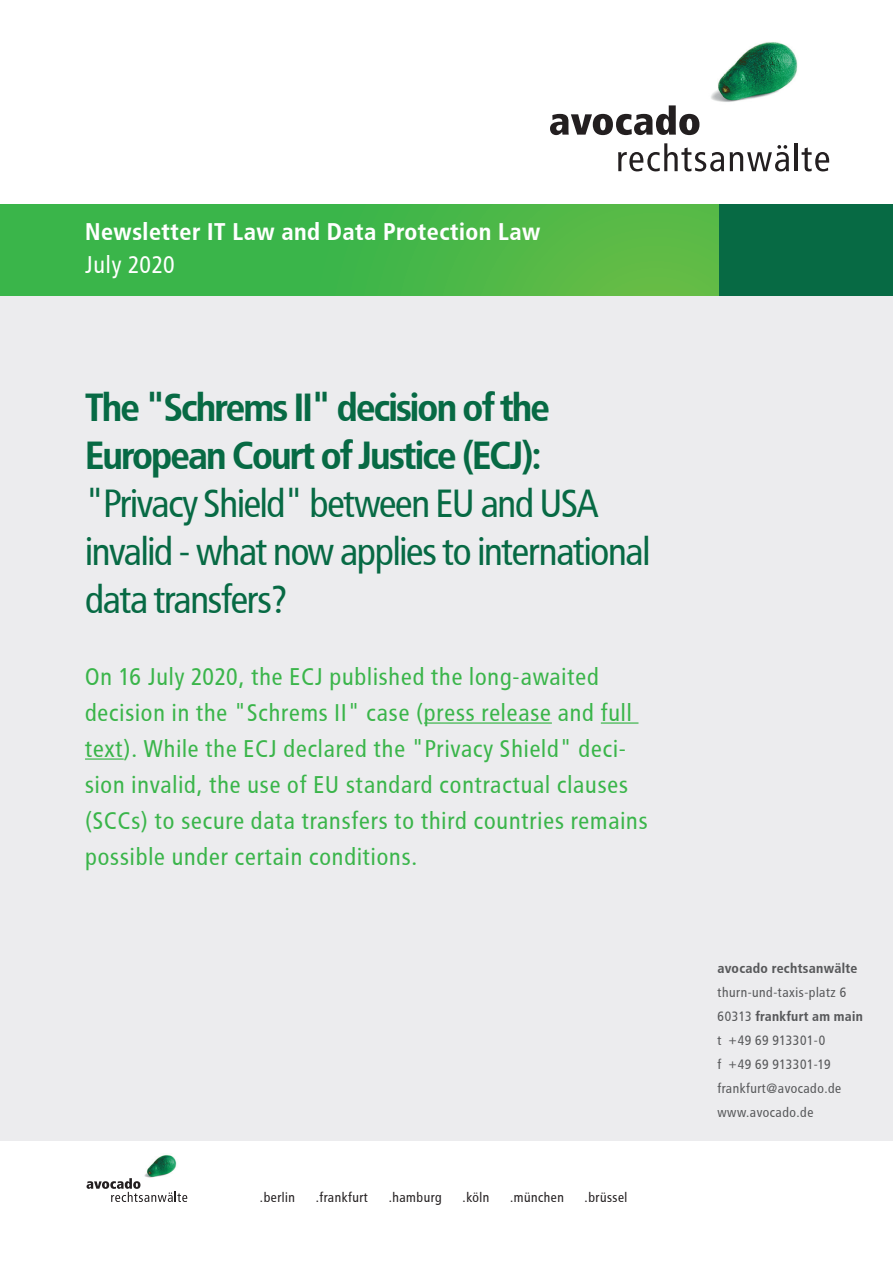
<style>
.page{position:relative;width:893px;height:1263px;background:#fff}
.page>*{position:absolute;margin:0;border:0;box-sizing:border-box;transform-origin:0 0}
.t1{font:39px/48px "Avocado";letter-spacing:-.07em;color:#076a44}
.t2{font:700 39px/48px "Avocado";letter-spacing:-.07em;color:#076a44}
.t3{font:24px/36px "Avocado";color:#3ab54a}
.t4{font:700 24px "Avocado";color:#fff}
.t5{font:24px "Avocado";letter-spacing:-.005em;color:#fff}
.t6{font:700 13.8px "Avocado";color:#57585a}
.t7{font:13.5px/24px "Avocado";color:#57585a}
.t8{font:13.5px "Avocado";color:#231f20}
.s1{font-weight:700}
</style>
<div class="page">
<img style="left:711px;top:42px;width:87px;height:60px">
<svg style="left:550px;top:105px;width:149px;height:30px"></svg>
<svg style="left:618px;top:143px;width:106px;height:28px"></svg>
<svg style="left:730px;top:145px;width:59px;height:26px"></svg>
<hr style="left:795px;top:143px;width:3px;height:28px;background:#231f20">
<svg style="left:802px;top:147px;width:27px;height:24px"></svg>
<div style="left:0;top:296px;width:893px;height:845px;background:#ececee"></div>
<div style="left:719px;top:204px;width:174px;height:92px;background:#076a44"></div>
<img style="left:144px;top:1155px;width:33px;height:23px">
<svg style="left:87px;top:1178px;width:100px;height:24px"></svg>
<hr style="left:424px;top:722px;width:128px;height:2px;background:#3ab54a">
<hr style="left:601px;top:722px;width:37px;height:2px;background:#3ab54a">
<hr style="left:85px;top:758px;width:39px;height:2px;background:#3ab54a">
<div style="left:0;top:204px;width:719px;height:92px;background:linear-gradient(to right,#2fb34b,#5dbb46)"></div>
<p class="t4" style="left:85px;top:218px;width:457px">Newsletter IT Law and Data Protection Law</p>
<p class="t5" style="left:85px;top:251px;width:92px">July 2020</p>
<h1 class="t2" style="left:85px;top:383px;width:467px">The "Schrems II" decision of the<br>European Court of Justice (ECJ):</h1>
<h1 class="t1" style="left:85px;top:479px;width:568px">"Privacy Shield" between EU and USA invalid - what now applies to international data transfers?</h1>
<p class="t3" style="left:85px;top:658px;width:565px">On 16 July 2020, the ECJ published the long-awaited decision in the "Schrems II" case (press release and full text). While the ECJ declared the "Privacy Shield" deci&shy;sion invalid, the use of EU standard contractual clauses (SCCs) to secure data transfers to third countries remains possible under certain conditions.</p>
<p class="t8" style="left:260px;top:1189px;width:37px">.berlin</p>
<p class="t8" style="left:316px;top:1189px;width:54px">.frankfurt</p>
<p class="t8" style="left:389px;top:1189px;width:55px">.hamburg</p>
<p class="t8" style="left:463px;top:1189px;width:29px">.köln</p>
<p class="t8" style="left:510px;top:1189px;width:56px">.münchen</p>
<p class="t8" style="left:585px;top:1189px;width:45px">.brüssel</p>
<p class="t6" style="left:717px;top:960px;width:142px">avocado rechtsanwälte</p>
<p class="t7" style="left:717px;top:980px;width:147px">thurn-und-taxis-platz 6<br>60313 <span class="s1">frankfurt am main </span>t +49 69 913301-0<br>f +49 69 913301-19 frankfurt@avocado.de www.avocado.de</p>
</div>
